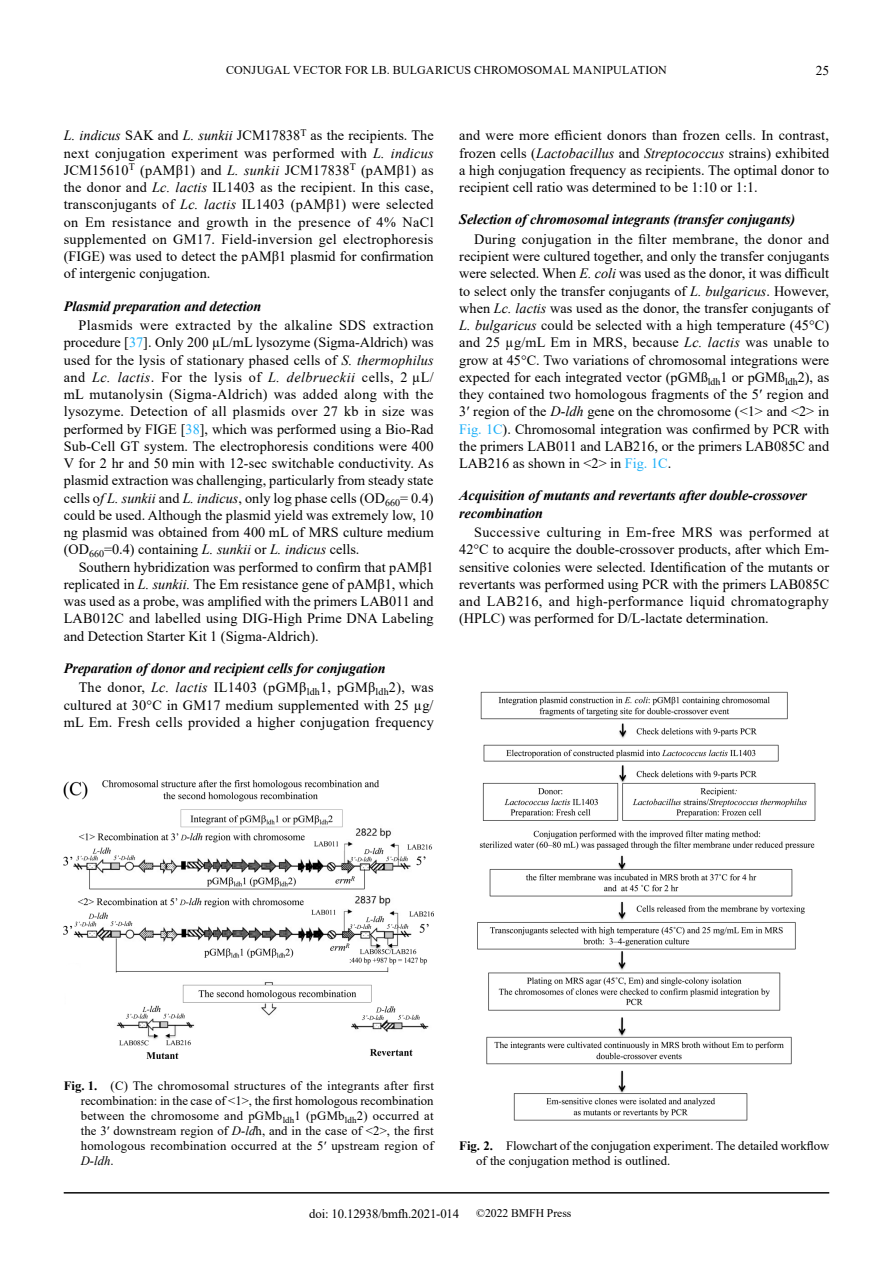
<style>
.page{position:relative;width:893px;height:1263px;background:#fff}
.page>*{position:absolute;margin:0;border:0;box-sizing:border-box;transform-origin:0 0}
.t1{font:14.25px/17.2px "Times New Roman";color:#000;text-align:justify}
.t2{font:italic 700 14.25px/19.5px "Times New Roman";letter-spacing:-.01em;color:#000}
.t3{font:13.5px "Times New Roman";color:#000}
.t4{font:12.75px/15px "Times New Roman";color:#000}
.t5{font:12px "Times New Roman";letter-spacing:.005em;color:#000}
.t6{font:11.7px "Times New Roman";letter-spacing:-.005em;color:#000}
.s1{font-style:italic}
.s2{color:#1eb0f8}
.s3{font-weight:400;font-style:normal}
.s4{font-weight:400}
.s5{font-weight:700}
</style>
<div class="page">
<hr style="left:64px;top:1192px;width:765px;height:1px;background:#000">
<img style="left:477px;top:691px;width:339px;height:430px">
<img style="left:64px;top:781px;width:370px;height:277px">
<p class="t5" style="left:226px;top:61px;width:442px">CONJUGAL VECTOR FOR LB. BULGARICUS CHROMOSOMAL MANIPULATION</p>
<p class="t3" style="left:816px;top:61px;width:15px">25</p>
<p class="t1" style="left:64px;top:126px;width:372px"><span class="s1">L. indicus</span> SAK and <span class="s1">L. sunkii</span> JCM17838<sup>T</sup> as the recipients. The next conjugation experiment was performed with <span class="s1">L. indicus </span>JCM15610<sup>T</sup> (pAMβ1) and <span class="s1">L. sunkii</span> JCM17838<sup>T</sup> (pAMβ1) as the donor and <span class="s1">Lc. lactis</span> IL1403 as the recipient. In this case, transconjugants of <span class="s1">Lc. lactis</span> IL1403 (pAMβ1) were selected on Em resistance and growth in the presence of 4% NaCl supplemented on GM17. Field-inversion gel electrophoresis (FIGE) was used to detect the pAMβ1 plasmid for confirmation of intergenic conjugation.</p>
<p class="t2" style="left:64px;top:296px;width:199px">Plasmid preparation and detection</p>
<p class="t1" style="left:64px;top:316px;width:372px;text-indent:15px">Plasmids were extracted by the alkaline SDS extraction procedure [<span class="s2">37</span>]. Only 200 µL/mL lysozyme (Sigma-Aldrich) was used for the lysis of stationary phased cells of <span class="s1">S. thermophilus </span>and <span class="s1">Lc. lactis</span>. For the lysis of <span class="s1">L. delbrueckii</span> cells, 2 µL/ mL mutanolysin (Sigma-Aldrich) was added along with the lysozyme. Detection of all plasmids over 27 kb in size was performed by FIGE [<span class="s2">38</span>], which was performed using a Bio-Rad Sub-Cell GT system. The electrophoresis conditions were 400<br>V for 2 hr and 50 min with 12-sec switchable conductivity. As plasmid extraction was challenging, particularly from steady state cells o<span class="s1">f L. sunkii</span> and <span class="s1">L. indicus</span>, only log phase cells (OD<sub>660</sub>= 0.4) could be used. Although the plasmid yield was extremely low, 10 ng plasmid was obtained from 400 mL of MRS culture medium (OD<sub>660</sub>=0.4) containing <span class="s1">L. sunkii</span> or <span class="s1">L. indicus</span> cells.</p>
<p class="t1" style="left:64px;top:558px;width:371px;text-indent:15px">Southern hybridization was performed to confirm that pAMβ1 replicated in <span class="s1">L. sunkii.</span> The Em resistance gene of pAMβ1, which was used as a probe, was amplified with the primers LAB011 and LAB012C and labelled using DIG-High Prime DNA Labeling and Detection Starter Kit 1 (Sigma-Aldrich).</p>
<p class="t2" style="left:79px;top:658px;width:357px;text-indent:-15px">Preparation of donor and recipient cells for conjugation<br><span class="s3">The donor,</span> <span class="s4">Lc. lactis</span> <span class="s3">IL1403 (pGMβ</span><sub>ldh</sub><span class="s3">1, pGMβ</span><sub>ldh</sub><span class="s3">2), was</span></p>
<p class="t1" style="left:64px;top:696px;width:372px">cultured at 30°C in GM17 medium supplemented with 25 µg/ mL Em. Fresh cells provided a higher conjugation frequency</p>
<p class="t1" style="left:459px;top:126px;width:371px">and were more efficient donors than frozen cells. In contrast, frozen cells (<span class="s1">Lactobacillus</span> and <span class="s1">Streptococcus</span> strains) exhibited a high conjugation frequency as recipients. The optimal donor to recipient cell ratio was determined to be 1:10 or 1:1.</p>
<p class="t2" style="left:459px;top:209px;width:338px">Selection of chromosomal integrants (transfer conjugants)</p>
<p class="t1" style="left:459px;top:230px;width:371px;text-indent:15px">During conjugation in the filter membrane, the donor and recipient were cultured together, and only the transfer conjugants were selected. When <span class="s1">E. coli</span> was used as the donor, it was difficult to select only the transfer conjugants of <span class="s1">L. bulgaricus</span>. However, when <span class="s1">Lc. lactis</span> was used as the donor, the transfer conjugants of <span class="s1">L. bulgaricus</span> could be selected with a high temperature (45°C) and 25 µg/mL Em in MRS, because <span class="s1">Lc. lactis</span> was unable to grow at 45°C. Two variations of chromosomal integrations were expected for each integrated vector (pGMß<sub>ldh</sub>1 or pGMß<sub>ldh</sub>2), as they contained two homologous fragments of the 5′ region and 3′ region of the <span class="s1">D-ldh</span> gene on the chromosome (&lt;1&gt; and &lt;2&gt; in <span class="s2">Fig. 1C</span>). Chromosomal integration was confirmed by PCR with the primers LAB011 and LAB216, or the primers LAB085C and LAB216 as shown in &lt;2&gt; in <span class="s2">Fig. 1C</span>.</p>
<p class="t2" style="left:459px;top:486px;width:349px;line-height:17.2px">Acquisition of mutants and revertants after double-crossover recombination</p>
<p class="t1" style="left:459px;top:523px;width:371px;text-indent:15px">Successive culturing in Em-free MRS was performed at 42°C to acquire the double-crossover products, after which Em&shy;sensitive colonies were selected. Identification of the mutants or revertants was performed using PCR with the primers LAB085C and LAB216, and high-performance liquid chromatography (HPLC) was performed for D/L-lactate determination.</p>
<p class="t4" style="left:81px;top:1078px;width:355px;text-align:justify;text-indent:-17px"><span class="s5">Fig. 1.</span> (C) The chromosomal structures of the integrants after first recombination: in the case of &lt;1&gt;, the first homologous recombination between the chromosome and pGMb<sub>ldh</sub>1 (pGMb<sub>ldh</sub>2) occurred at the 3′ downstream region of <span class="s1">D-ld</span>h, and in the case of &lt;2&gt;, the first homologous recombination occurred at the 5′ upstream region of <span class="s1">D-ldh</span>.</p>
<p class="t4" style="left:476px;top:1138px;width:355px;text-indent:-17px"><span class="s5">Fig. 2.</span> Flowchart of the conjugation experiment. The detailed workflow of the conjugation method is outlined.</p>
<p class="t4" style="left:309px;top:1206px;width:152px">doi: 10.12938/bmfh.2021-014</p>
<p class="t6" style="left:476px;top:1205px;width:97px">©2022 BMFH Press</p>
</div>
